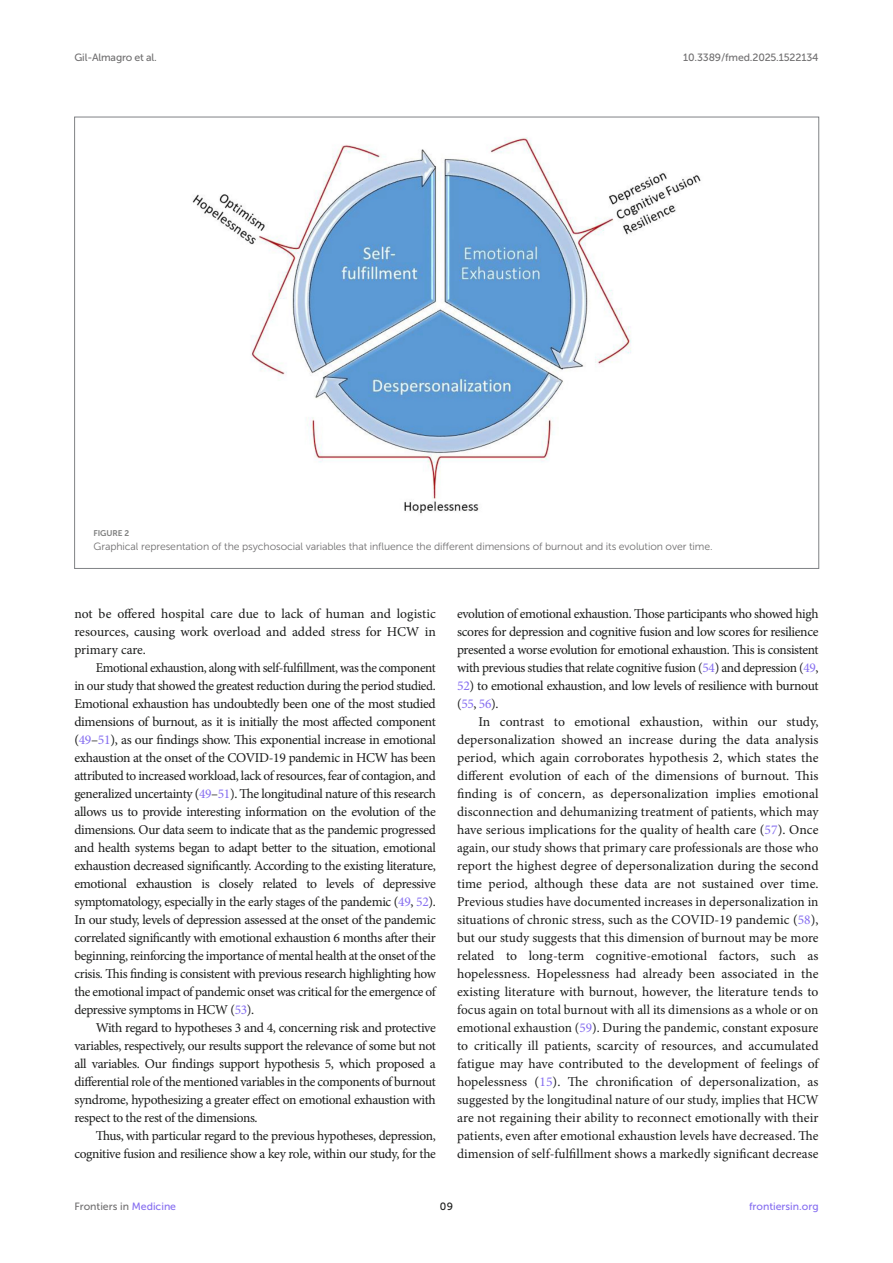
<style>
.page{position:relative;width:893px;height:1263px;background:#fff}
.page>*{position:absolute;margin:0;border:0;box-sizing:border-box;transform-origin:0 0}
.TEXT{font:13.5px/18px "Minion Pro";letter-spacing:-.025em;color:#1b1c1b;text-align:justify}
.FIG_LEG{font:10.5px "Museo Sans 300";letter-spacing:-.01em;color:#706f70}
.t1{font:10.5px "Museo Sans 500";letter-spacing:-.015em;color:#706f70}
.t2{font:10.5px "Museo Sans 500";color:#856df0}
.t3{font:10.5px "Museo Sans 500";color:#1b1c1b}
.FIG_HD{font:8.25px "Museo Sans 700";letter-spacing:-.01em;color:#7e7f7f}
.s1{color:#856df0}
</style>
<div class="page">
<img style="left:192px;top:137px;width:509px;height:377px">
<p class="t1" style="left:74px;top:51px;width:84px">Gil-Almagro et al.</p>
<p class="t1" style="left:683px;top:51px;width:137px">10.3389/fmed.2025.1522134</p>
<p class="FIG_HD" style="left:94px;top:529px;width:37px">FIGURE 2</p>
<p class="FIG_LEG" style="left:94px;top:540px;width:621px">Graphical representation of the psychosocial variables that influence the different dimensions of burnout and its evolution over time.</p>
<p class="TEXT" style="left:74px;top:605px;width:363px">not be offered hospital care due to lack of human and logistic resources, causing work overload and added stress for HCW in primary care.</p>
<p class="TEXT" style="left:74px;top:659px;width:363px;text-indent:21px">Emotional exhaustion, along with self-fulfillment, was the component in our study that showed the greatest reduction during the period studied.<br>Emotional exhaustion has undoubtedly been one of the most studied dimensions of burnout, as it is initially the most affected component (<span class="s1">49</span>–<span class="s1">51</span>), as our findings show. This exponential increase in emotional exhaustion at the onset of the COVID-19 pandemic in HCW has been attributed to increased workload, lack of resources, fear of contagion, and generalized uncertainty (<span class="s1">49</span>–<span class="s1">51</span>). The longitudinal nature of this research allows us to provide interesting information on the evolution of the dimensions. Our data seem to indicate that as the pandemic progressed and health systems began to adapt better to the situation, emotional exhaustion decreased significantly. According to the existing literature, emotional exhaustion is closely related to levels of depressive symptomatology, especially in the early stages of the pandemic (<span class="s1">49</span>, <span class="s1">52</span>).<br>In our study, levels of depression assessed at the onset of the pandemic correlated significantly with emotional exhaustion 6 months after their beginning, reinforcing the importance of mental health at the onset of the crisis. This finding is consistent with previous research highlighting how the emotional impact of pandemic onset was critical for the emergence of depressive symptoms in HCW (<span class="s1">53</span>).</p>
<p class="TEXT" style="left:74px;top:1019px;width:363px;text-indent:21px">With regard to hypotheses 3 and 4, concerning risk and protective variables, respectively, our results support the relevance of some but not all variables. Our findings support hypothesis 5, which proposed a differential role of the mentioned variables in the components of burnout syndrome, hypothesizing a greater effect on emotional exhaustion with respect to the rest of the dimensions.</p>
<p class="TEXT" style="left:74px;top:1127px;width:363px;text-align:right">Thus, with particular regard to the previous hypotheses, depression, cognitive fusion and resilience show a key role, within our study, for the</p>
<p class="TEXT" style="left:457px;top:605px;width:363px">evolution of emotional exhaustion. Those participants who showed high scores for depression and cognitive fusion and low scores for resilience presented a worse evolution for emotional exhaustion. This is consistent with previous studies that relate cognitive fusion (<span class="s1">54</span>) and depression (<span class="s1">49</span>,</p>
<p class="TEXT" style="left:457px;top:677px;width:363px"><span class="s1">52</span>) to emotional exhaustion, and low levels of resilience with burnout (<span class="s1">55</span>, <span class="s1">56</span>).</p>
<p class="TEXT" style="left:457px;top:713px;width:363px;text-indent:21px">In contrast to emotional exhaustion, within our study, depersonalization showed an increase during the data analysis period, which again corroborates hypothesis 2, which states the different evolution of each of the dimensions of burnout. This finding is of concern, as depersonalization implies emotional disconnection and dehumanizing treatment of patients, which may have serious implications for the quality of health care (<span class="s1">57</span>). Once again, our study shows that primary care professionals are those who report the highest degree of depersonalization during the second time period, although these data are not sustained over time.<br>Previous studies have documented increases in depersonalization in situations of chronic stress, such as the COVID-19 pandemic (<span class="s1">58</span>), but our study suggests that this dimension of burnout may be more related to long-term cognitive-emotional factors, such as hopelessness. Hopelessness had already been associated in the existing literature with burnout, however, the literature tends to focus again on total burnout with all its dimensions as a whole or on emotional exhaustion (<span class="s1">59</span>). During the pandemic, constant exposure to critically ill patients, scarcity of resources, and accumulated fatigue may have contributed to the development of feelings of hopelessness (<span class="s1">15</span>). The chronification of depersonalization, as suggested by the longitudinal nature of our study, implies that HCW are not regaining their ability to reconnect emotionally with their patients, even after emotional exhaustion levels have decreased. The dimension of self-fulfillment shows a markedly significant decrease</p>
<p class="t1" style="left:74px;top:1200px;width:103px">Frontiers in <span class="s1">Medicine</span></p>
<p class="t3" style="left:440px;top:1200px;width:15px">09</p>
<p class="t2" style="left:749px;top:1200px;width:71px">frontiersin.org</p>
</div>
